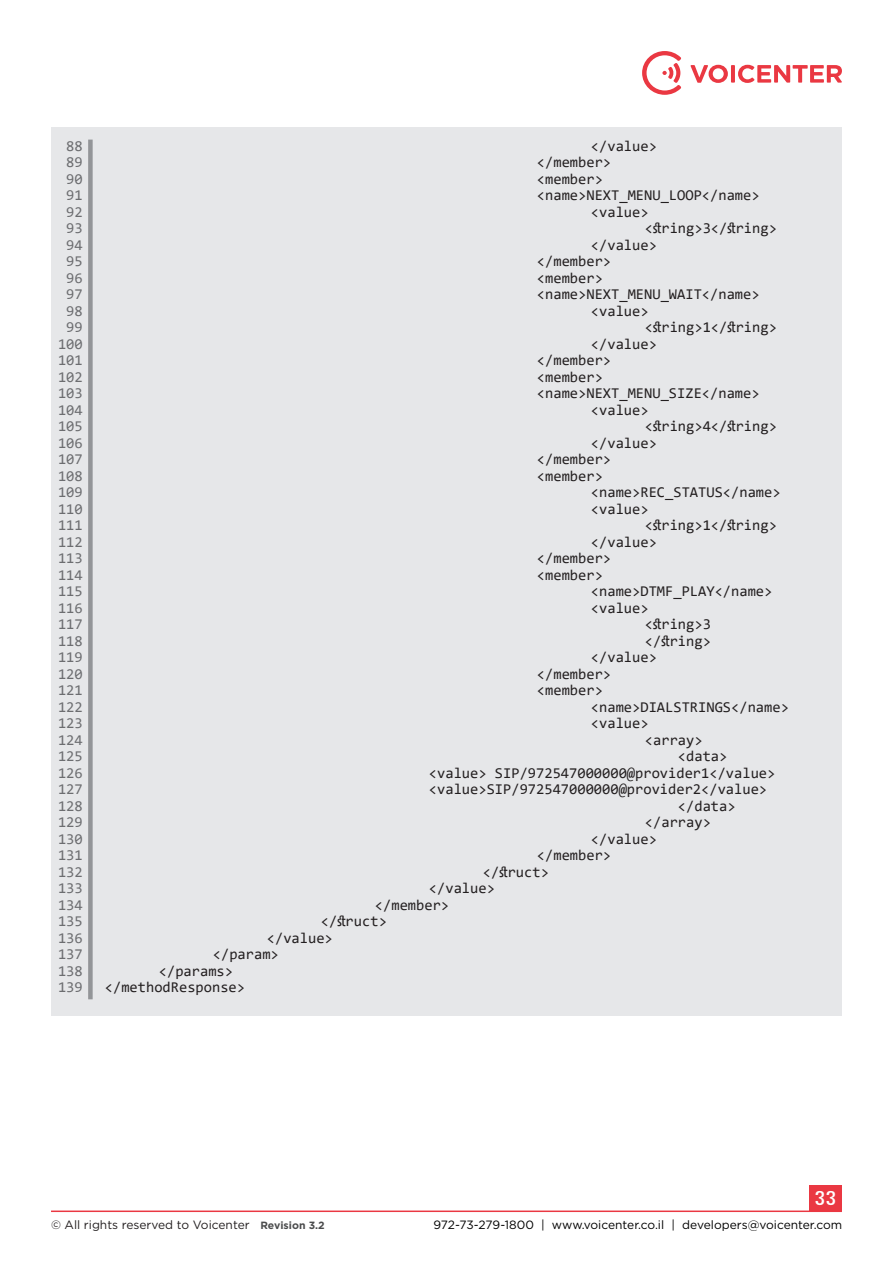
<style>
.page{position:relative;width:893px;height:1263px;background:#fff}
.page>*{position:absolute;margin:0;border:0;box-sizing:border-box;transform-origin:0 0}
.t1{font:27px "Almoni DLAAA";color:#fff}
.t2{font:15px "Consolas";color:#231f20}
.t3{font:15px "Consolas";color:#6c6d70}
.t4{font:12px "Gotham";color:#000}
.t5{font:12px "Gotham";color:#231f20}
.s1{font-weight:700;font-size:10.5px;color:#4b4c4d}
</style>
<div class="page">
<div style="left:809px;top:1184px;width:33px;height:26px;background:#ea3842"></div>
<hr style="left:51px;top:1210px;width:791px;height:2px;background:#ea3842">
<svg style="left:690px;top:65px;width:38px;height:18px"></svg>
<hr style="left:731px;top:65px;width:4px;height:18px;background:#ea3842">
<svg style="left:738px;top:65px;width:104px;height:18px"></svg>
<svg style="left:642px;top:51px;width:39px;height:44px"></svg>
<div style="left:51px;top:128px;width:791px;height:888px;background:#e6e7e9"></div>
<div style="left:88px;top:140px;width:5px;height:859px;background:#939598"></div>
<p class="t3" style="left:66px;top:136px;width:18px">88</p>
<p class="t3" style="left:66px;top:152px;width:18px">89</p>
<p class="t3" style="left:66px;top:169px;width:18px">90</p>
<p class="t3" style="left:66px;top:185px;width:18px">91</p>
<p class="t3" style="left:66px;top:202px;width:18px">92</p>
<p class="t3" style="left:66px;top:218px;width:18px">93</p>
<p class="t3" style="left:66px;top:235px;width:18px">94</p>
<p class="t3" style="left:66px;top:251px;width:18px">95</p>
<p class="t3" style="left:66px;top:268px;width:18px">96</p>
<p class="t3" style="left:66px;top:284px;width:18px">97</p>
<p class="t3" style="left:66px;top:301px;width:18px">98</p>
<p class="t3" style="left:66px;top:317px;width:18px">99</p>
<p class="t3" style="left:58px;top:334px;width:26px">100</p>
<p class="t3" style="left:58px;top:350px;width:26px">101</p>
<p class="t3" style="left:58px;top:367px;width:26px">102</p>
<p class="t3" style="left:58px;top:383px;width:26px">103</p>
<p class="t3" style="left:58px;top:400px;width:26px">104</p>
<p class="t3" style="left:58px;top:416px;width:26px">105</p>
<p class="t3" style="left:58px;top:433px;width:26px">106</p>
<p class="t3" style="left:58px;top:449px;width:26px">107</p>
<p class="t3" style="left:58px;top:466px;width:26px">108</p>
<p class="t3" style="left:58px;top:482px;width:26px">109</p>
<p class="t3" style="left:58px;top:499px;width:26px">110</p>
<p class="t3" style="left:58px;top:515px;width:26px">111</p>
<p class="t3" style="left:58px;top:532px;width:26px">112</p>
<p class="t3" style="left:58px;top:548px;width:26px">113</p>
<p class="t3" style="left:58px;top:565px;width:26px">114</p>
<p class="t3" style="left:58px;top:581px;width:26px">115</p>
<p class="t3" style="left:58px;top:598px;width:26px">116</p>
<p class="t3" style="left:58px;top:614px;width:26px">117</p>
<p class="t3" style="left:58px;top:631px;width:26px">118</p>
<p class="t3" style="left:58px;top:647px;width:26px">119</p>
<p class="t3" style="left:58px;top:664px;width:26px">120</p>
<p class="t3" style="left:58px;top:680px;width:26px">121</p>
<p class="t3" style="left:58px;top:697px;width:26px">122</p>
<p class="t3" style="left:58px;top:713px;width:26px">123</p>
<p class="t3" style="left:58px;top:730px;width:26px">124</p>
<p class="t3" style="left:58px;top:746px;width:26px">125</p>
<p class="t3" style="left:58px;top:763px;width:26px">126</p>
<p class="t3" style="left:58px;top:779px;width:26px">127</p>
<p class="t3" style="left:58px;top:796px;width:26px">128</p>
<p class="t3" style="left:58px;top:812px;width:26px">129</p>
<p class="t3" style="left:58px;top:829px;width:26px">130</p>
<p class="t3" style="left:58px;top:845px;width:26px">131</p>
<p class="t3" style="left:58px;top:862px;width:26px">132</p>
<p class="t3" style="left:58px;top:878px;width:26px">133</p>
<p class="t3" style="left:58px;top:895px;width:26px">134</p>
<p class="t3" style="left:58px;top:911px;width:26px">135</p>
<p class="t3" style="left:58px;top:928px;width:26px">136</p>
<p class="t3" style="left:58px;top:944px;width:26px">137</p>
<p class="t3" style="left:58px;top:961px;width:26px">138</p>
<p class="t3" style="left:58px;top:977px;width:26px">139</p>
<p class="t2" style="left:591px;top:136px;width:67px">&lt;/value&gt;</p>
<p class="t2" style="left:537px;top:152px;width:76px">&lt;/member&gt;</p>
<p class="t2" style="left:537px;top:169px;width:67px">&lt;member&gt;</p>
<p class="t2" style="left:537px;top:185px;width:224px">&lt;name&gt;NEXT_MENU_LOOP&lt;/name&gt;</p>
<p class="t2" style="left:591px;top:202px;width:59px">&lt;value&gt;</p>
<p class="t2" style="left:645px;top:218px;width:133px">&lt;string&gt;3&lt;/string&gt;</p>
<p class="t2" style="left:591px;top:235px;width:67px">&lt;/value&gt;</p>
<p class="t2" style="left:537px;top:251px;width:76px">&lt;/member&gt;</p>
<p class="t2" style="left:537px;top:268px;width:67px">&lt;member&gt;</p>
<p class="t2" style="left:537px;top:284px;width:224px">&lt;name&gt;NEXT_MENU_WAIT&lt;/name&gt;</p>
<p class="t2" style="left:591px;top:301px;width:59px">&lt;value&gt;</p>
<p class="t2" style="left:645px;top:317px;width:133px">&lt;string&gt;1&lt;/string&gt;</p>
<p class="t2" style="left:591px;top:334px;width:67px">&lt;/value&gt;</p>
<p class="t2" style="left:537px;top:350px;width:76px">&lt;/member&gt;</p>
<p class="t2" style="left:537px;top:367px;width:67px">&lt;member&gt;</p>
<p class="t2" style="left:537px;top:383px;width:224px">&lt;name&gt;NEXT_MENU_SIZE&lt;/name&gt;</p>
<p class="t2" style="left:591px;top:400px;width:59px">&lt;value&gt;</p>
<p class="t2" style="left:645px;top:416px;width:133px">&lt;string&gt;4&lt;/string&gt;</p>
<p class="t2" style="left:591px;top:433px;width:67px">&lt;/value&gt;</p>
<p class="t2" style="left:537px;top:449px;width:76px">&lt;/member&gt;</p>
<p class="t2" style="left:537px;top:466px;width:67px">&lt;member&gt;</p>
<p class="t2" style="left:591px;top:482px;width:191px">&lt;name&gt;REC_STATUS&lt;/name&gt;</p>
<p class="t2" style="left:591px;top:499px;width:59px">&lt;value&gt;</p>
<p class="t2" style="left:645px;top:515px;width:133px">&lt;string&gt;1&lt;/string&gt;</p>
<p class="t2" style="left:591px;top:532px;width:67px">&lt;/value&gt;</p>
<p class="t2" style="left:537px;top:548px;width:76px">&lt;/member&gt;</p>
<p class="t2" style="left:537px;top:565px;width:67px">&lt;member&gt;</p>
<p class="t2" style="left:591px;top:581px;width:183px">&lt;name&gt;DTMF_PLAY&lt;/name&gt;</p>
<p class="t2" style="left:591px;top:598px;width:59px">&lt;value&gt;</p>
<p class="t2" style="left:645px;top:614px;width:67px">&lt;string&gt;3</p>
<p class="t2" style="left:645px;top:631px;width:67px">&lt;/string&gt;</p>
<p class="t2" style="left:591px;top:647px;width:67px">&lt;/value&gt;</p>
<p class="t2" style="left:537px;top:664px;width:76px">&lt;/member&gt;</p>
<p class="t2" style="left:537px;top:680px;width:67px">&lt;member&gt;</p>
<p class="t2" style="left:591px;top:697px;width:199px">&lt;name&gt;DIALSTRINGS&lt;/name&gt;</p>
<p class="t2" style="left:591px;top:713px;width:59px">&lt;value&gt;</p>
<p class="t2" style="left:645px;top:730px;width:59px">&lt;array&gt;</p>
<p class="t2" style="left:678px;top:746px;width:51px">&lt;data&gt;</p>
<p class="t2" style="left:429px;top:763px;width:348px">&lt;value&gt; SIP/972547000000@provider1&lt;/value&gt;</p>
<p class="t2" style="left:429px;top:779px;width:340px">&lt;value&gt;SIP/972547000000@provider2&lt;/value&gt;</p>
<p class="t2" style="left:678px;top:796px;width:59px">&lt;/data&gt;</p>
<p class="t2" style="left:645px;top:812px;width:67px">&lt;/array&gt;</p>
<p class="t2" style="left:591px;top:829px;width:67px">&lt;/value&gt;</p>
<p class="t2" style="left:537px;top:845px;width:76px">&lt;/member&gt;</p>
<p class="t2" style="left:483px;top:862px;width:67px">&lt;/struct&gt;</p>
<p class="t2" style="left:429px;top:878px;width:67px">&lt;/value&gt;</p>
<p class="t2" style="left:375px;top:895px;width:76px">&lt;/member&gt;</p>
<p class="t2" style="left:321px;top:911px;width:67px">&lt;/struct&gt;</p>
<p class="t2" style="left:267px;top:928px;width:67px">&lt;/value&gt;</p>
<p class="t2" style="left:213px;top:944px;width:67px">&lt;/param&gt;</p>
<p class="t2" style="left:159px;top:961px;width:76px">&lt;/params&gt;</p>
<p class="t2" style="left:105px;top:977px;width:142px">&lt;/methodResponse&gt;</p>
<h1 class="t1" style="left:815px;top:1183px;width:23px">33</h1>
<p class="t5" style="left:51px;top:1217px;width:275px">© All rights reserved to Voicenter <span class="s1">Revision 3.2</span></p>
<p class="t4" style="left:433px;top:1217px;width:410px">972-73-279-1800 | www.voicenter.co.il | developers@voicenter.com</p>
</div>
